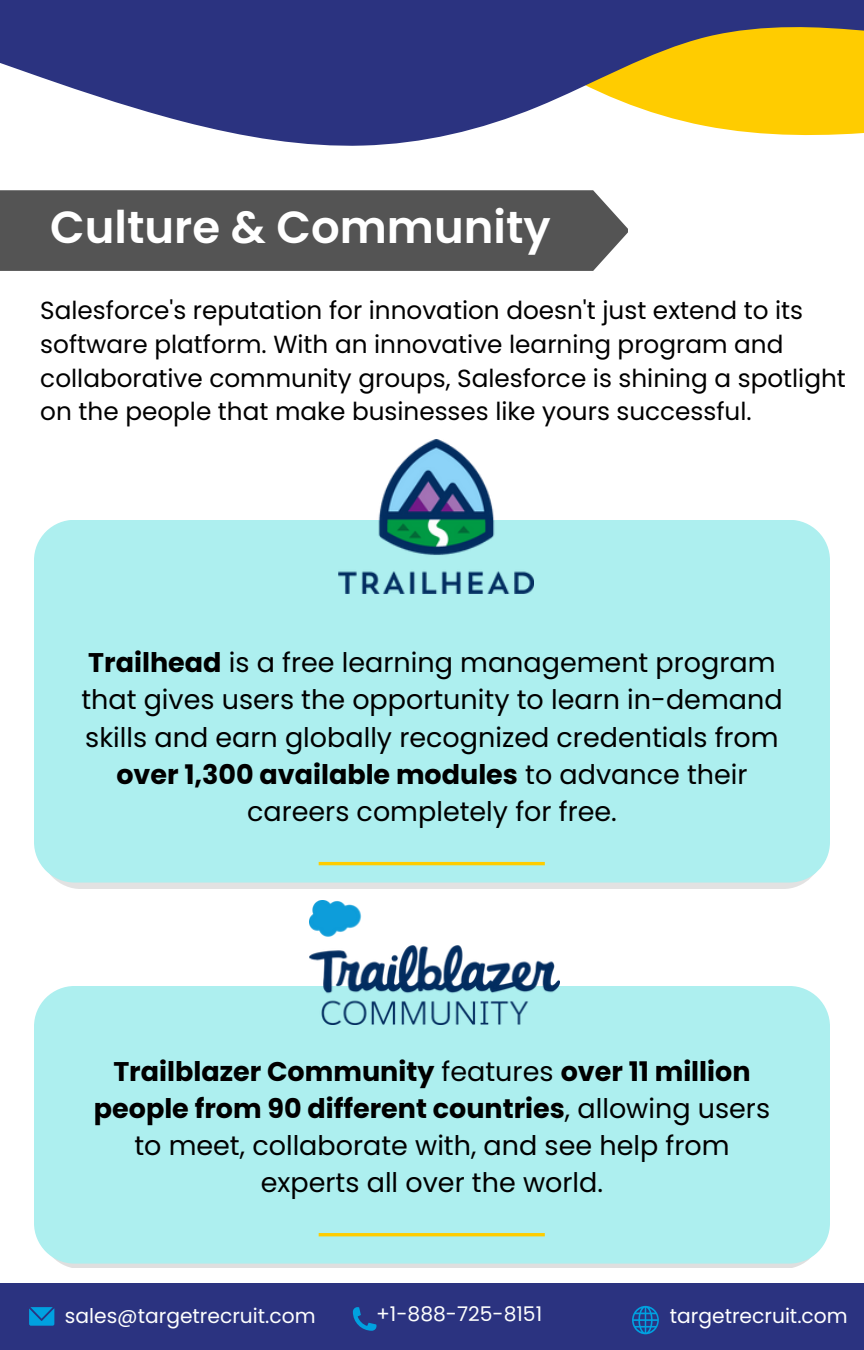
<style>
.page{position:relative;width:864px;height:1350px;background:#fff}
.page>*{position:absolute;margin:0;border:0;box-sizing:border-box;transform-origin:0 0}
.t1{font:600 45px "Poppins";color:#fff}
.t2{font:27px/37.1px "Poppins";color:#000;text-align:center}
.t3{font:24.75px/33.8px "Poppins";color:#000}
.t4{font:20.25px "Poppins";color:#fdfefd}
.t5{font:20.25px "Poppins";color:#fff}
.s1{font-weight:700}
</style>
<div class="page">
<svg style="left:0;top:0;width:864px;height:146px;fill:#2b3380"></svg>
<div style="left:0;top:1283px;width:863px;height:67px;background:#2b3380"></div>
<svg style="left:353px;top:1307px;width:24px;height:24px"></svg>
<svg style="left:632px;top:1306px;width:27px;height:28px"></svg>
<svg style="left:29px;top:1307px;width:25px;height:19px"></svg>
<div style="left:0;top:190px;width:628px;height:81px;background:#545454"></div>
<div style="left:34px;top:520px;width:796px;height:363px;background:#adefef"></div>
<img style="left:338px;top:440px;width:196px;height:153px">
<hr style="left:319px;top:862px;width:226px;height:3px;background:#fc0">
<div style="left:34px;top:986px;width:796px;height:278px;background:#adefef"></div>
<img style="left:310px;top:901px;width:250px;height:123px">
<hr style="left:319px;top:1233px;width:226px;height:3px;background:#fc0">
<h1 class="t1" style="left:50px;top:196px;width:502px">Culture &amp; Community</h1>
<p class="t3" style="left:40px;top:294px;width:807px">Salesforce's reputation for innovation doesn't just extend to its software platform. With an innovative learning program and collaborative community groups, Salesforce is shining a spotlight on the people that make businesses like yours successful.</p>
<p class="t2" style="left:81px;top:644px;width:703px"><span class="s1">Trailhead</span> is a free learning management program that gives users the opportunity to learn in-demand skills and earn globally recognized credentials from <span class="s1">over 1,300 available modules</span> to advance their careers completely for free.</p>
<p class="t2" style="left:94px;top:1053px;width:678px"><span class="s1">Trailblazer Community</span> features <span class="s1">over 11 million people from 90 different countries</span>, allowing users to meet, collaborate with, and see help from experts all over the world.</p>
<p class="t4" style="left:65px;top:1302px;width:252px">sales@targetrecruit.com</p>
<p class="t4" style="left:376px;top:1300px;width:167px">+1-888-725-8151</p>
<p class="t5" style="left:670px;top:1302px;width:179px">targetrecruit.com</p>
</div>
